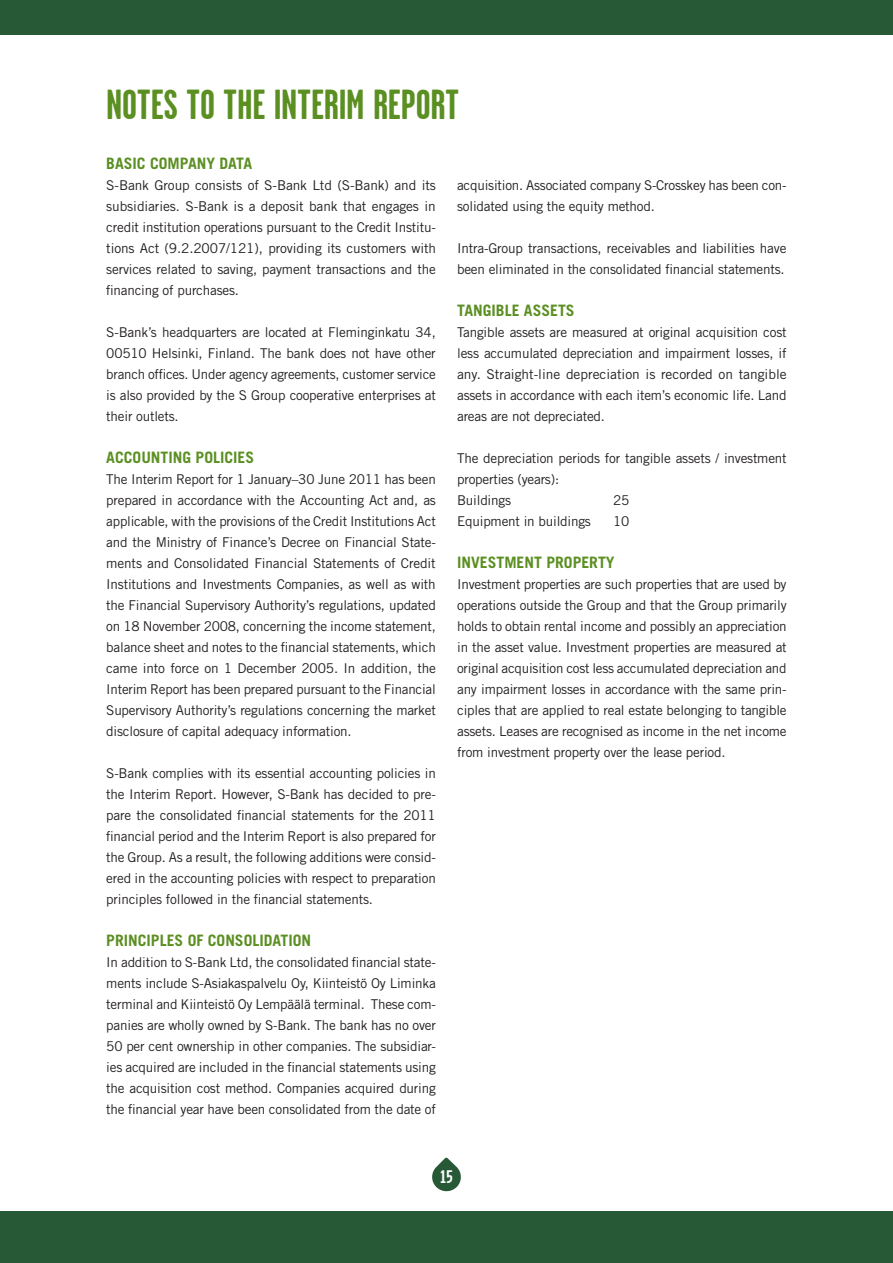
<style>
.page{position:relative;width:893px;height:1263px;background:#fff}
.page>*{position:absolute;margin:0;border:0;box-sizing:border-box;transform-origin:0 0}
.t1{font:700 42px "Garage Gothic S Pankki";color:#5b8f22}
.t2{font:700 18.15px "Garage Gothic S Pankki";color:#fff}
.t3{font:700 15.75px "Trade Gothic LT Std";color:#5b8f22}
.t4{font:13.5px/21px "Trade Gothic LT Std";letter-spacing:-.015em;color:#231f20;text-align:justify}
</style>
<div class="page">
<div style="left:0;top:0;width:893px;height:34px;background:#275937"></div>
<div style="left:0;top:1212px;width:893px;height:51px;background:#275937"></div>
<svg style="left:432px;top:1157px;width:29px;height:35px"></svg>
<h1 class="t1" style="left:106px;top:82px;width:15px">NOTES</h1>
<h1 class="t1" style="left:187px;top:82px;width:101px">TOTHE INTERIM</h1>
<h1 class="t1" style="left:373px;top:82px;width:15px">REPORT</h1>
<p class="t3" style="left:106px;top:154px;width:147px">BASIC COMPANY DATA</p>
<p class="t4" style="left:106px;top:175px;width:331px">S-Bank Group consists of S-Bank Ltd (S-Bank) and its subsidiaries. S-Bank is a deposit bank that engages in credit institution operations pursuant to the Credit Institu&shy;tions Act (9.2.2007/121), providing its customers with services related to saving, payment transactions and the financing of purchases.</p>
<p class="t4" style="left:106px;top:322px;width:331px">S-Bank’s headquarters are located at Fleminginkatu 34, 00510 Helsinki, Finland. The bank does not have other branch offices. Under agency agreements, customer service is also provided by the S Group cooperative enterprises at their outlets.</p>
<p class="t3" style="left:106px;top:448px;width:149px">ACCOUNTING POLICIES</p>
<p class="t4" style="left:106px;top:469px;width:331px">The Interim Report for 1 January–30 June 2011 has been prepared in accordance with the Accounting Act and, as applicable, with the provisions of the Credit Institutions Act and the Ministry of Finance’s Decree on Financial State&shy;ments and Consolidated Financial Statements of Credit Institutions and Investments Companies, as well as with the Financial Supervisory Authority’s regulations, updated on 18 November 2008, concerning the income statement, balance sheet and notes to the financial statements, which came into force on 1 December 2005. In addition, the Interim Report has been prepared pursuant to the Financial Supervisory Authority’s regulations concerning the market disclosure of capital adequacy information.</p>
<p class="t4" style="left:106px;top:763px;width:331px">S-Bank complies with its essential accounting policies in the Interim Report. However, S-Bank has decided to pre&shy;pare the consolidated financial statements for the 2011 financial period and the Interim Report is also prepared for the Group. As a result, the following additions were consid&shy;ered in the accounting policies with respect to preparation principles followed in the financial statements.</p>
<p class="t3" style="left:106px;top:931px;width:206px">PRINCIPLES OF CONSOLIDATION</p>
<p class="t4" style="left:106px;top:952px;width:331px">In addition to S-Bank Ltd, the consolidated financial state&shy;ments include S-Asiakaspalvelu Oy, Kiinteistö Oy Liminka terminal and Kiinteistö Oy Lempäälä terminal. These com&shy;panies are wholly owned by S-Bank. The bank has no over 50 per cent ownership in other companies. The subsidiar&shy;ies acquired are included in the financial statements using the acquisition cost method. Companies acquired during the financial year have been consolidated from the date of</p>
<p class="t4" style="left:457px;top:175px;width:331px">acquisition. Associated company S-Crosskey has been con&shy;solidated using the equity method.</p>
<p class="t4" style="left:457px;top:238px;width:331px">Intra-Group transactions, receivables and liabilities have been eliminated in the consolidated financial statements.</p>
<p class="t3" style="left:457px;top:301px;width:119px">TANGIBLE ASSETS</p>
<p class="t4" style="left:457px;top:322px;width:331px">Tangible assets are measured at original acquisition cost less accumulated depreciation and impairment losses, if any. Straight-line depreciation is recorded on tangible assets in accordance with each item’s economic life. Land areas are not depreciated.</p>
<p class="t4" style="left:457px;top:448px;width:331px;text-align:left">The depreciation periods for tangible assets / investment properties (years):<br>Buildings</p>
<p class="t4" style="left:613px;top:490px;width:18px">25</p>
<p class="t4" style="left:457px;top:511px;width:135px">Equipment in buildings</p>
<p class="t4" style="left:613px;top:511px;width:18px">10</p>
<p class="t3" style="left:457px;top:553px;width:159px">INVESTMENT PROPERTY</p>
<p class="t4" style="left:457px;top:574px;width:331px">Investment properties are such properties that are used by operations outside the Group and that the Group primarily holds to obtain rental income and possibly an appreciation in the asset value. Investment properties are measured at original acquisition cost less accumulated depreciation and any impairment losses in accordance with the same prin&shy;ciples that are applied to real estate belonging to tangible assets. Leases are recognised as income in the net income from investment property over the lease period.</p>
<h2 class="t2" style="left:440px;top:1167px;width:14px">15</h2>
</div>
